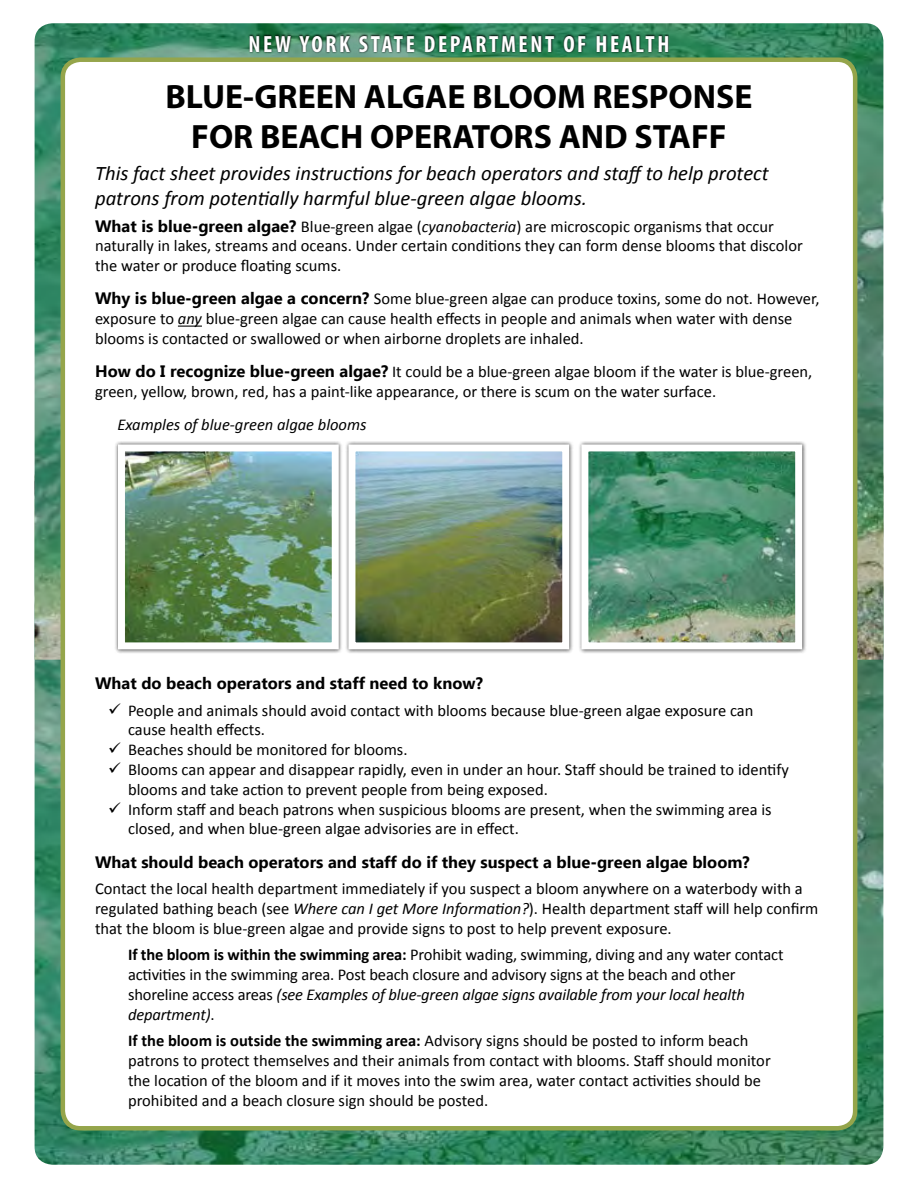
<style>
.page{position:relative;width:918px;height:1188px;background:#fff}
.page>*{position:absolute;margin:0;border:0;box-sizing:border-box;transform-origin:0 0}
.t1{font:700 33.75px/40.5px "Myriad Pro";color:#000;text-align:center}
.t2{font:700 condensed 23.55px "Myriad Pro";letter-spacing:.11em;color:#fff}
.t3{font:italic 20.7px/24.9px "Calibri";color:#000}
.t4{font:16.5px/19.8px "Calibri";color:#000}
.t5{font:700 16.5px "Ebrima";color:#000}
.t6{font:italic 16.5px "Calibri";color:#000}
.s1{font-family:"Ebrima";font-weight:700}
.s2{font-style:italic}
.s3{font-weight:700}
</style>
<div class="page">
<img style="left:35px;top:660px;width:848px;height:505px">
<img style="left:35px;top:23px;width:848px;height:637px">
<div style="left:63px;top:60px;width:792px;height:1068px;background:#fff;border-radius:18px"></div>
<div style="left:61px;top:57px;width:796px;height:1074px;border:4px solid #95a54b;border-radius:18px"></div>
<svg style="left:178px;top:326px;width:24px;height:1px"></svg>
<div style="left:114px;top:441px;width:692px;height:213px;background:#000;opacity:.75"></div>
<img style="left:126px;top:452px;width:205px;height:189px">
<div style="left:118px;top:444px;width:221px;height:205px;border:7px solid #fff"></div>
<img style="left:356px;top:452px;width:205px;height:189px">
<div style="left:348px;top:444px;width:221px;height:205px;border:7px solid #fff"></div>
<img style="left:589px;top:452px;width:205px;height:189px">
<div style="left:581px;top:444px;width:221px;height:205px;border:7px solid #fff"></div>
<svg style="left:249px;top:33px;width:420px;height:21px;background:#275d43"></svg>
<p class="t2" style="left:249px;top:30px;width:422px">NEW YORK STATE DEPARTMENT OF HEALTH</p>
<p class="t1" style="left:166px;top:75px;width:588px">BLUE-GREEN ALGAE BLOOM RESPONSE<br>FOR BEACH OPERATORS AND STAFF</p>
<p class="t3" style="left:95px;top:160px;width:675px">This fact sheet provides instructions for beach operators and staff to help protect patrons from potentially harmful blue-green algae blooms.</p>
<p class="t4" style="left:95px;top:216px;width:709px"><span class="s1">What is blue-green algae?</span> Blue-green algae (<span class="s2">cyanobacteria</span>) are microscopic organisms that occur naturally in lakes, streams and oceans. Under certain conditions they can form dense blooms that discolor the water or produce floating scums.</p>
<p class="t4" style="left:95px;top:289px;width:726px"><span class="s1">Why is blue-green algae a concern?</span> Some blue-green algae can produce toxins, some do not. However, exposure to <span class="s2">any</span> blue-green algae can cause health effects in people and animals when water with dense blooms is contacted or swallowed or when airborne droplets are inhaled.</p>
<p class="t4" style="left:95px;top:362px;width:719px"><span class="s1">How do I recognize blue-green algae?</span> It could be a blue-green algae bloom if the water is blue-green, green, yellow, brown, red, has a paint-like appearance, or there is scum on the water surface.</p>
<p class="t6" style="left:117px;top:414px;width:251px">Examples of blue-green algae blooms</p>
<p class="t5" style="left:95px;top:671px;width:389px">What do beach operators and staff need to know?</p>
<p class="t4" style="left:128px;top:700px;width:627px">People and animals should avoid contact with blooms because blue-green algae exposure can cause health effects.</p>
<p class="t4" style="left:128px;top:740px;width:281px">Beaches should be monitored for blooms.</p>
<p class="t4" style="left:128px;top:760px;width:662px">Blooms can appear and disappear rapidly, even in under an hour. Staff should be trained to identify blooms and take action to prevent people from being exposed.</p>
<p class="t4" style="left:128px;top:799px;width:645px">Inform staff and beach patrons when suspicious blooms are present, when the swimming area is closed, and when blue-green algae advisories are in effect.</p>
<p class="t5" style="left:95px;top:850px;width:656px">What should beach operators and staff do if they suspect a blue-green algae bloom?</p>
<p class="t4" style="left:95px;top:879px;width:725px">Contact the local health department immediately if you suspect a bloom anywhere on a waterbody with a regulated bathing beach (see <span class="s2">Where can I get More Information?</span>). Health department staff will help confirm that the bloom is blue-green algae and provide signs to post to help prevent exposure.</p>
<p class="t4" style="left:128px;top:945px;width:657px"><span class="s3">If the bloom is within the swimming area:</span> Prohibit wading, swimming, diving and any water contact activities in the swimming area. Post beach closure and advisory signs at the beach and other shoreline access areas <span class="s2">(see Examples of blue-green algae signs available from your local health department)</span>.</p>
<p class="t4" style="left:128px;top:1031px;width:644px"><span class="s3">If the bloom is outside the swimming area:</span> Advisory signs should be posted to inform beach patrons to protect themselves and their animals from contact with blooms. Staff should monitor the location of the bloom and if it moves into the swim area, water contact activities should be prohibited and a beach closure sign should be posted.</p>
</div>
